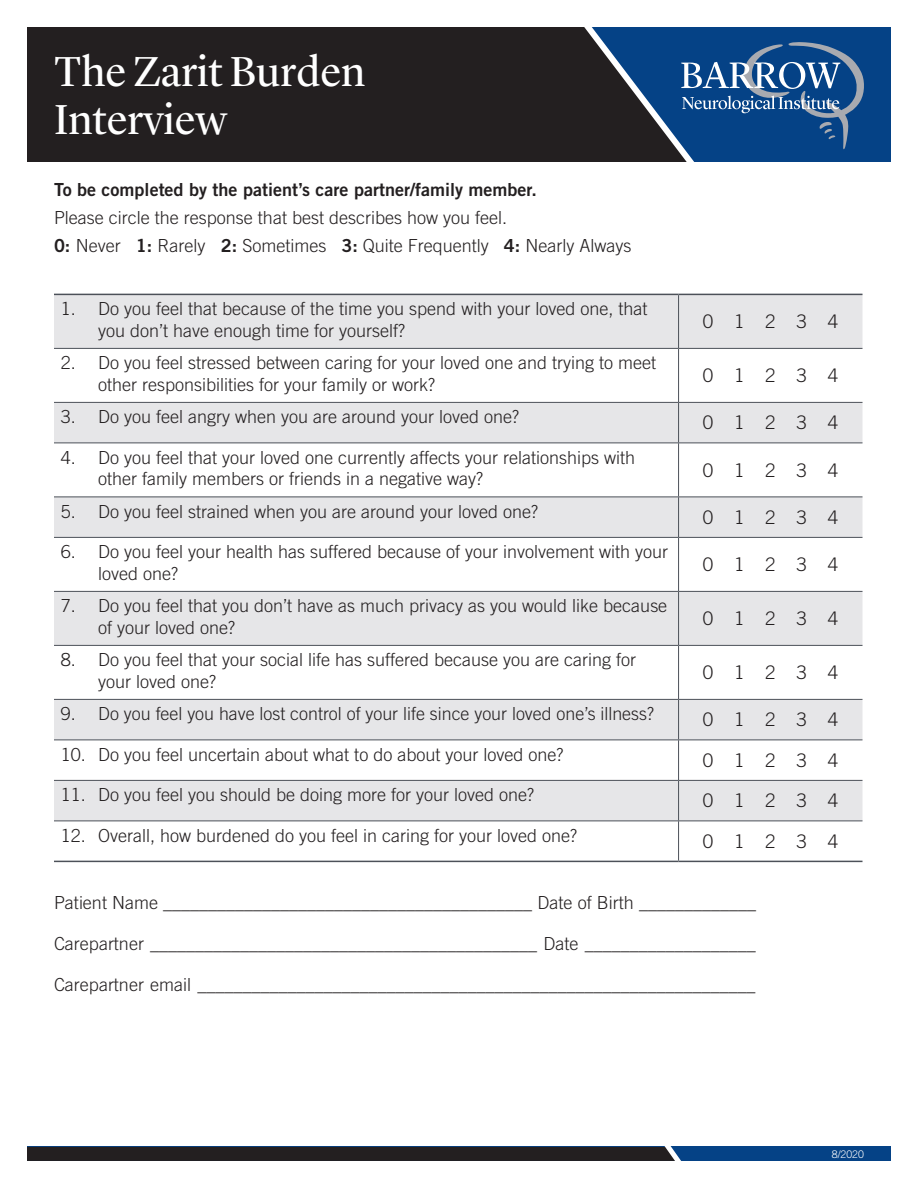
<style>
.page{position:relative;width:918px;height:1188px;background:#fff}
.page>*{position:absolute;margin:0;border:0;box-sizing:border-box;transform-origin:0 0}
.t1{font:43.5px "Lyon Display";color:#fff}
.t2{font:300 18.75px "Trade Gothic LT Std";color:#231f20}
.t3{font:300 18px/21.6px "Trade Gothic";color:#231f20}
.t4{font:300 18px "Trade Gothic LT Std";color:#231f20}
.t5{font:18px "Trade Gothic LT Std Bd 2";color:#231f20}
.t6{font:300 10.5px "Trade Gothic LT Std";color:#fff}
.s1{font-family:"Trade Gothic LT Std Bd 2";font-weight:400}
</style>
<div class="page">
<div style="left:27px;top:27px;width:864px;height:135px;background:#054286"></div>
<div style="left:27px;top:27px;width:549px;height:135px;background:#231f20"></div>
<svg style="left:576px;top:27px;width:288px;height:135px"></svg>
<div style="left:27px;top:1147px;width:864px;height:14px;background:#054286"></div>
<svg style="left:27px;top:1146px;width:665px;height:15px;background:#22232a"></svg>
<svg style="left:54px;top:295px;width:808px;height:526px;fill:#e6e6e8"></svg>
<hr style="left:54px;top:294px;width:625px;height:1px;background:#4c5159">
<hr style="left:679px;top:294px;width:184px;height:1px;background:#4c5159">
<hr style="left:678px;top:295px;width:1px;height:53px;background:#4c5159">
<hr style="left:678px;top:349px;width:1px;height:53px;background:#4c5159">
<hr style="left:678px;top:403px;width:1px;height:40px;background:#4c5159">
<hr style="left:678px;top:443px;width:1px;height:54px;background:#4c5159">
<hr style="left:678px;top:497px;width:1px;height:40px;background:#4c5159">
<hr style="left:678px;top:538px;width:1px;height:53px;background:#4c5159">
<hr style="left:678px;top:592px;width:1px;height:53px;background:#4c5159">
<hr style="left:678px;top:646px;width:1px;height:53px;background:#4c5159">
<hr style="left:678px;top:700px;width:1px;height:40px;background:#4c5159">
<hr style="left:678px;top:740px;width:1px;height:40px;background:#4c5159">
<hr style="left:678px;top:781px;width:1px;height:40px;background:#4c5159">
<hr style="left:678px;top:821px;width:1px;height:40px;background:#4c5159">
<hr style="left:54px;top:348px;width:625px;height:1px;background:#4c5159">
<hr style="left:679px;top:348px;width:184px;height:1px;background:#4c5159">
<hr style="left:54px;top:402px;width:625px;height:1px;background:#4c5159">
<hr style="left:679px;top:402px;width:184px;height:1px;background:#4c5159">
<hr style="left:54px;top:443px;width:625px;height:1px;background:#4c5159">
<hr style="left:679px;top:443px;width:184px;height:1px;background:#4c5159">
<hr style="left:54px;top:497px;width:625px;height:1px;background:#4c5159">
<hr style="left:679px;top:497px;width:184px;height:1px;background:#4c5159">
<hr style="left:54px;top:537px;width:625px;height:1px;background:#4c5159">
<hr style="left:679px;top:537px;width:184px;height:1px;background:#4c5159">
<hr style="left:54px;top:591px;width:625px;height:1px;background:#4c5159">
<hr style="left:679px;top:591px;width:184px;height:1px;background:#4c5159">
<hr style="left:54px;top:645px;width:625px;height:1px;background:#4c5159">
<hr style="left:679px;top:645px;width:184px;height:1px;background:#4c5159">
<hr style="left:54px;top:699px;width:625px;height:1px;background:#4c5159">
<hr style="left:679px;top:699px;width:184px;height:1px;background:#4c5159">
<hr style="left:54px;top:740px;width:625px;height:1px;background:#4c5159">
<hr style="left:679px;top:740px;width:184px;height:1px;background:#4c5159">
<hr style="left:54px;top:780px;width:625px;height:1px;background:#4c5159">
<hr style="left:679px;top:780px;width:184px;height:1px;background:#4c5159">
<hr style="left:54px;top:821px;width:625px;height:1px;background:#4c5159">
<hr style="left:679px;top:821px;width:184px;height:1px;background:#4c5159">
<hr style="left:54px;top:861px;width:625px;height:1px;background:#4c5159">
<hr style="left:679px;top:861px;width:184px;height:1px;background:#4c5159">
<p class="t1" style="left:54px;top:39px;width:313px">The Zarit Burden</p>
<p class="t1" style="left:54px;top:87px;width:175px">Interview</p>
<p class="t5" style="left:54px;top:178px;width:485px">To be completed by the patient’s care partner/family member.</p>
<p class="t4" style="left:54px;top:207px;width:455px">Please circle the response that best describes how you feel.</p>
<p class="t4" style="left:54px;top:235px;width:579px"><span class="s1">0:</span> Never <span class="s1">1:</span> Rarely <span class="s1">2:</span> Sometimes <span class="s1">3:</span> Quite Frequently <span class="s1">4:</span> Nearly Always</p>
<p class="t3" style="left:98px;top:298px;width:551px;text-indent:-38px">1. Do you feel that because of the time you spend with your loved one, that you don’t have enough time for yourself?</p>
<p class="t3" style="left:98px;top:352px;width:560px;text-indent:-38px">2. Do you feel stressed between caring for your loved one and trying to meet other responsibilities for your family or work?</p>
<p class="t2" style="left:703px;top:310px;width:137px">0 1 2 3 4</p>
<p class="t2" style="left:703px;top:364px;width:137px">0 1 2 3 4</p>
<p class="t3" style="left:61px;top:406px;width:460px">3. Do you feel angry when you are around your loved one?</p>
<p class="t2" style="left:703px;top:412px;width:137px">0 1 2 3 4</p>
<p class="t3" style="left:98px;top:446px;width:539px;text-indent:-38px">4. Do you feel that your loved one currently affects your relationships with other family members or friends in a negative way?</p>
<p class="t2" style="left:703px;top:459px;width:137px">0 1 2 3 4</p>
<p class="t3" style="left:61px;top:500px;width:479px">5. Do you feel strained when you are around your loved one?</p>
<p class="t2" style="left:703px;top:506px;width:137px">0 1 2 3 4</p>
<p class="t3" style="left:98px;top:541px;width:572px;text-indent:-38px">6. Do you feel your health has suffered because of your involvement with your loved one?</p>
<p class="t2" style="left:703px;top:553px;width:137px">0 1 2 3 4</p>
<p class="t3" style="left:98px;top:595px;width:571px;text-indent:-38px">7. Do you feel that you don’t have as much privacy as you would like because of your loved one?</p>
<p class="t3" style="left:98px;top:649px;width:540px;text-indent:-38px">8. Do you feel that your social life has suffered because you are caring for your loved one?</p>
<p class="t2" style="left:703px;top:607px;width:137px">0 1 2 3 4</p>
<p class="t2" style="left:703px;top:661px;width:137px">0 1 2 3 4</p>
<p class="t3" style="left:61px;top:703px;width:595px">9. Do you feel you have lost control of your life since your loved one’s illness?</p>
<p class="t2" style="left:703px;top:709px;width:137px">0 1 2 3 4</p>
<p class="t3" style="left:61px;top:743px;width:504px">10. Do you feel uncertain about what to do about your loved one?</p>
<p class="t2" style="left:703px;top:749px;width:137px">0 1 2 3 4</p>
<p class="t3" style="left:61px;top:784px;width:475px">11. Do you feel you should be doing more for your loved one?</p>
<p class="t2" style="left:703px;top:790px;width:137px">0 1 2 3 4</p>
<p class="t3" style="left:61px;top:824px;width:518px">12. Overall, how burdened do you feel in caring for your loved one?</p>
<p class="t2" style="left:703px;top:830px;width:137px">0 1 2 3 4</p>
<p class="t4" style="left:54px;top:892px;width:704px">Patient Name _________________________________________ Date of Birth _____________</p>
<p class="t4" style="left:54px;top:933px;width:703px">Carepartner ___________________________________________ Date ___________________</p>
<p class="t4" style="left:54px;top:974px;width:703px">Carepartner email ______________________________________________________________</p>
<p class="t6" style="left:832px;top:1148px;width:34px">8/2020</p>
</div>
